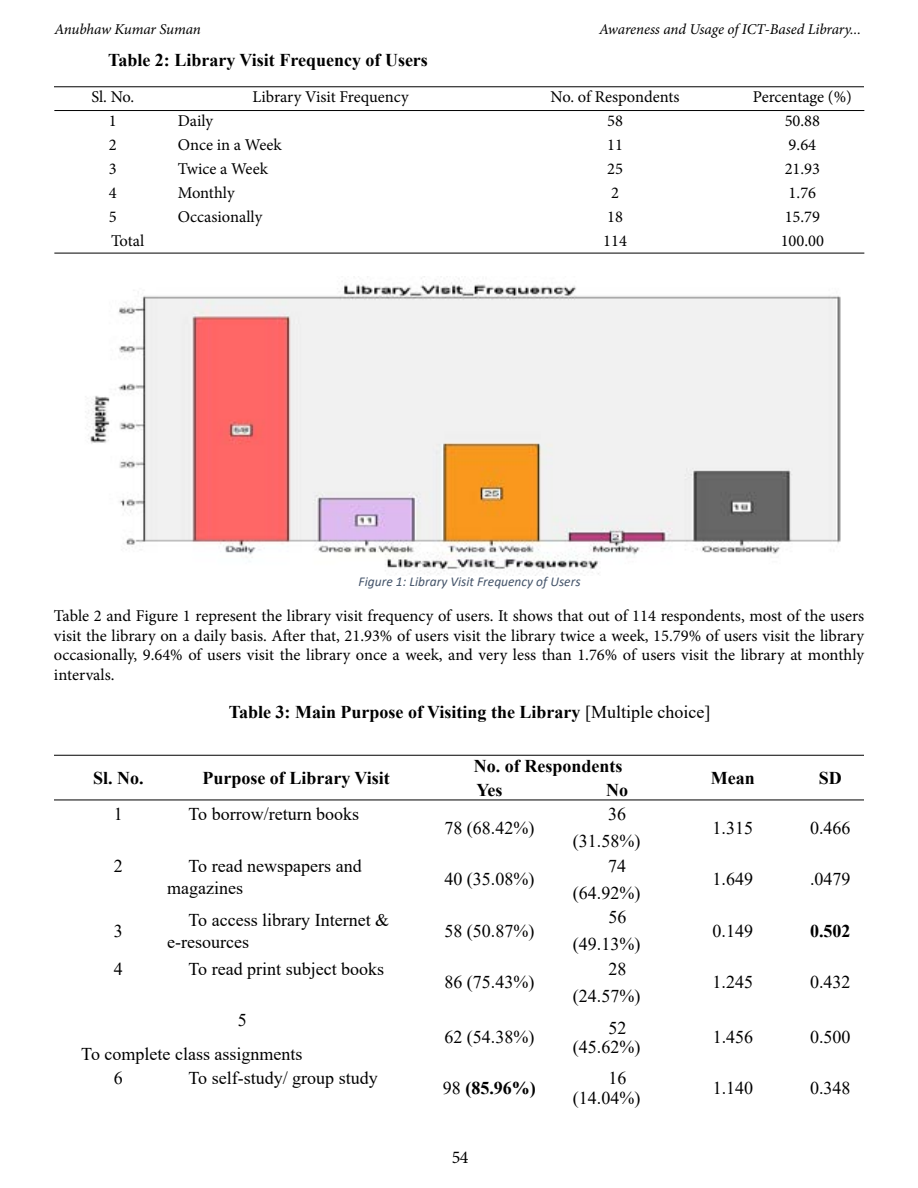
<style>
.page{position:relative;width:918px;height:1188px;background:#fff}
.page>*{position:absolute;margin:0;border:0;box-sizing:border-box;transform-origin:0 0}
.t1{font:18px/27px "Times New Roman";color:#000}
.t2{font:700 18px "Times New Roman";color:#000}
.t3{font:18px "Minion Pro";color:#000}
.t4{font:16.5px/19.8px "Minion Pro";color:#000;text-align:justify}
.t5{font:italic 15px "Minion Pro";letter-spacing:-.01em;color:#000}
.t6{font:italic 13.5px "Calibri";color:#44546a}
.s1{font-weight:400}
</style>
<div class="page">
<img style="left:85px;top:276px;width:756px;height:300px">
<hr style="left:54px;top:86px;width:810px;height:1px;background:#000">
<hr style="left:54px;top:110px;width:810px;height:1px;background:#000">
<hr style="left:54px;top:253px;width:810px;height:1px;background:#000">
<hr style="left:54px;top:800px;width:810px;height:1px;background:#000">
<hr style="left:54px;top:755px;width:810px;height:1px;background:#000">
<p class="t5" style="left:54px;top:19px;width:148px">Anubhaw Kumar Suman</p>
<p class="t5" style="left:599px;top:19px;width:263px">Awareness and Usage of ICT-Based Library...</p>
<p class="t2" style="left:108px;top:47px;width:321px">Table 2: Library Visit Frequency of Users</p>
<p class="t4" style="left:91px;top:87px;width:44px">Sl. No.</p>
<p class="t4" style="left:253px;top:87px;width:158px">Library Visit Frequency</p>
<p class="t4" style="left:551px;top:87px;width:130px">No. of Respondents</p>
<p class="t4" style="left:753px;top:87px;width:100px">Percentage (%)</p>
<p class="t4" style="left:109px;top:111px;width:9px">1</p>
<p class="t4" style="left:178px;top:111px;width:37px">Daily</p>
<p class="t4" style="left:607px;top:111px;width:17px">58</p>
<p class="t4" style="left:785px;top:111px;width:37px">50.88</p>
<p class="t4" style="left:109px;top:135px;width:9px">2</p>
<p class="t4" style="left:178px;top:135px;width:105px">Once in a Week</p>
<p class="t4" style="left:607px;top:135px;width:17px">11</p>
<p class="t4" style="left:789px;top:135px;width:29px">9.64</p>
<p class="t4" style="left:109px;top:159px;width:9px">3</p>
<p class="t4" style="left:178px;top:159px;width:92px">Twice a Week</p>
<p class="t4" style="left:607px;top:159px;width:17px">25</p>
<p class="t4" style="left:785px;top:159px;width:37px">21.93</p>
<p class="t4" style="left:109px;top:183px;width:9px">4</p>
<p class="t4" style="left:178px;top:183px;width:58px">Monthly</p>
<p class="t4" style="left:611px;top:183px;width:9px">2</p>
<p class="t4" style="left:789px;top:183px;width:29px">1.76</p>
<p class="t4" style="left:109px;top:207px;width:9px">5</p>
<p class="t4" style="left:178px;top:207px;width:86px">Occasionally</p>
<p class="t4" style="left:607px;top:207px;width:17px">18</p>
<p class="t4" style="left:785px;top:207px;width:37px">15.79</p>
<p class="t4" style="left:111px;top:231px;width:35px">Total</p>
<p class="t4" style="left:603px;top:231px;width:25px">114</p>
<p class="t4" style="left:781px;top:231px;width:45px">100.00</p>
<p class="t6" style="left:359px;top:572px;width:224px">Figure 1: Library Visit Frequency of Users</p>
<p class="t4" style="left:54px;top:606px;width:812px">Table 2 and Figure 1 represent the library visit frequency of users. It shows that out of 114 respondents, most of the users visit the library on a daily basis. After that, 21.93% of users visit the library twice a week, 15.79% of users visit the library occasionally, 9.64% of users visit the library once a week, and very less than 1.76% of users visit the library at monthly intervals.</p>
<p class="t2" style="left:229px;top:699px;width:483px">Table 3: Main Purpose of Visiting the Library <span class="s1">[Multiple choice]</span></p>
<p class="t2" style="left:93px;top:765px;width:52px">Sl. No.</p>
<p class="t2" style="left:202px;top:765px;width:189px">Purpose of Library Visit</p>
<p class="t1" style="left:114px;top:800px;width:10px">1</p>
<p class="t1" style="left:189px;top:800px;width:172px">To borrow/return books</p>
<p class="t1" style="left:114px;top:852px;width:10px">2</p>
<p class="t1" style="left:167px;top:855px;width:196px;line-height:21.6px;text-indent:21px">To read newspapers and magazines</p>
<p class="t2" style="left:474px;top:753px;width:150px">No. of Respondents</p>
<p class="t2" style="left:476px;top:777px;width:27px">Yes</p>
<p class="t2" style="left:606px;top:777px;width:23px">No</p>
<p class="t1" style="left:444px;top:814px;width:91px">78 (68.42%)</p>
<p class="t1" style="left:444px;top:865px;width:91px">40 (35.08%)</p>
<p class="t1" style="left:573px;top:800px;width:69px;text-indent:35px">36 (31.58%)</p>
<p class="t1" style="left:573px;top:852px;width:69px;text-indent:35px">74 (64.92%)</p>
<p class="t1" style="left:114px;top:917px;width:10px">3</p>
<p class="t1" style="left:167px;top:909px;width:223px;line-height:21.6px;text-indent:21px">To access library Internet &amp; e-resources</p>
<p class="t1" style="left:444px;top:917px;width:91px">58 (50.87%)</p>
<p class="t1" style="left:114px;top:955px;width:10px">4</p>
<p class="t1" style="left:189px;top:955px;width:197px">To read print subject books</p>
<p class="t1" style="left:444px;top:968px;width:91px">86 (75.43%)</p>
<p class="t1" style="left:573px;top:903px;width:69px;text-indent:35px">56 (49.13%)</p>
<p class="t1" style="left:573px;top:955px;width:69px;text-indent:35px">28 (24.57%)</p>
<p class="t2" style="left:711px;top:765px;width:45px">Mean</p>
<p class="t2" style="left:819px;top:765px;width:25px">SD</p>
<p class="t1" style="left:713px;top:814px;width:42px">1.315</p>
<p class="t1" style="left:810px;top:814px;width:42px">0.466</p>
<p class="t1" style="left:713px;top:865px;width:42px">1.649</p>
<p class="t1" style="left:810px;top:865px;width:42px">.0479</p>
<p class="t1" style="left:713px;top:917px;width:42px">0.149</p>
<p class="t2" style="left:810px;top:918px;width:42px">0.502</p>
<p class="t1" style="left:713px;top:968px;width:42px">1.245</p>
<p class="t1" style="left:810px;top:968px;width:42px">0.432</p>
<p class="t1" style="left:81px;top:1003px;width:223px;line-height:33.6px;text-indent:157px">5<br>To complete class assignments</p>
<p class="t1" style="left:114px;top:1064px;width:10px">6</p>
<p class="t1" style="left:189px;top:1064px;width:191px">To self-study/ group study</p>
<p class="t1" style="left:444px;top:1023px;width:91px">62 (54.38%)</p>
<p class="t1" style="left:573px;top:1017px;width:69px;line-height:19.4px;text-indent:35px">52 (45.62%)</p>
<p class="t1" style="left:713px;top:1023px;width:42px">1.456</p>
<p class="t1" style="left:810px;top:1023px;width:42px">0.500</p>
<p class="t2" style="left:443px;top:1075px;width:94px"><span class="s1">98</span> (85.96%)</p>
<p class="t1" style="left:573px;top:1068px;width:69px;line-height:19.4px;text-indent:35px">16 (14.04%)</p>
<p class="t1" style="left:713px;top:1074px;width:42px">1.140</p>
<p class="t1" style="left:810px;top:1074px;width:42px">0.348</p>
<p class="t3" style="left:452px;top:1145px;width:18px">54</p>
</div>
